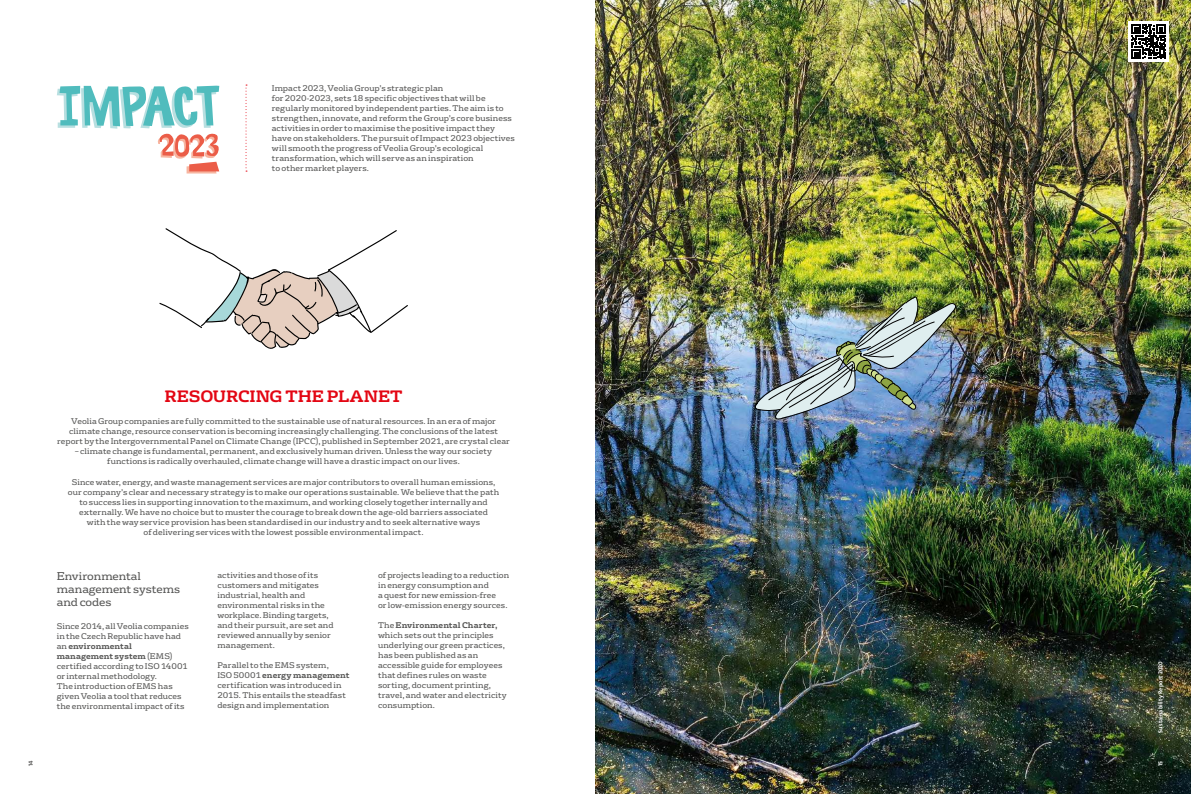
<style>
.page{position:relative;width:1191px;height:794px;background:#fff}
.page>*{position:absolute;margin:0;border:0;box-sizing:border-box;transform-origin:0 0}
.t1{font:700 16px "FS Rufus";letter-spacing:-.005em;color:#e30613}
.t2{font:11px/13.2px "FS Rufus";letter-spacing:-.005em;color:#575756}
.t3{font:8px/10px "FS Rufus";letter-spacing:.005em;color:#575756}
.t4{font:6px "The Sans Veolia W7 Bld";letter-spacing:.015em;color:#fff}
.t5{font:6px "The Sans Veolia W7 Bld";color:#575756}
.s1{font-weight:700}
</style>
<div class="page">
<img style="left:595px;top:0;width:596px;height:794px">
<svg style="left:57px;top:85px;width:163px;height:88px"></svg>
<svg style="left:245px;top:85px;width:2px;height:87px"></svg>
<div style="left:1128px;top:21px;width:41px;height:41px;background:#fff"></div>
<svg style="left:1131px;top:24px;width:34px;height:35px"></svg>
<img style="left:754px;top:296px;width:202px;height:124px">
<svg style="left:159px;top:228px;width:249px;height:121px"></svg>
<p class="t3" style="left:272px;top:83px;width:244px">Impact 2023, Veolia Group’s strategic plan<br>for 2020-2023, sets 18 specific objectives that will be regularly monitored by independent parties. The aim is to strengthen, innovate, and reform the Group’s core business activities in order to maximise the positive impact they have on stakeholders. The pursuit of Impact 2023 objectives will smooth the progress of Veolia Group’s ecological transformation, which will serve as an inspiration<br>to other market players.</p>
<p class="t5" style="left:27px;top:765px;width:7px;rotate:-90deg">14</p>
<h1 class="t1" style="left:164px;top:383px;width:240px">RESOURCING THE PLANET</h1>
<p class="t3" style="left:57px;top:415px;width:454px;text-align:center">Veolia Group companies are fully committed to the sustainable use of natural resources. In an era of major climate change, resource conservation is becoming increasingly challenging. The conclusions of the latest report by the Intergovernmental Panel on Climate Change (IPCC), published in September 2021, are crystal clear</p>
<p class="t3" style="left:75px;top:445px;width:418px;text-align:center">– climate change is fundamental, permanent, and exclusively human driven. Unless the way our society functions is radically overhauled, climate change will have a drastic impact on our lives.</p>
<p class="t3" style="left:68px;top:477px;width:433px;text-align:center">Since water, energy, and waste management services are major contributors to overall human emissions, our company’s clear and necessary strategy is to make our operations sustainable. We believe that the path to success lies in supporting innovation to the maximum, and working closely together internally and externally. We have no choice but to muster the courage to break down the age-old barriers associated<br>with the way service provision has been standardised in our industry and to seek alternative ways<br>of delivering services with the lowest possible environmental impact.</p>
<h2 class="t2" style="left:57px;top:569px;width:125px">Environmental management systems and codes</h2>
<p class="t3" style="left:57px;top:621px;width:133px">Since 2014, all Veolia companies in the Czech Republic have had an <span class="s1">environmental management system</span> (EMS) certified according to ISO 14001 or internal methodology.<br>The introduction of EMS has given Veolia a tool that reduces the environmental impact of its</p>
<p class="t3" style="left:217px;top:569px;width:118px">activities and those of its customers and mitigates industrial, health and environmental risks in the workplace. Binding targets, and their pursuit, are set and reviewed annually by senior management.</p>
<p class="t3" style="left:217px;top:659px;width:134px">Parallel to the EMS system,<br>ISO 50001 <span class="s1">energy management </span>certification was introduced in<br>2015. This entails the steadfast design and implementation</p>
<p class="t3" style="left:378px;top:569px;width:132px">of projects leading to a reduction in energy consumption and<br>a quest for new emission-free<br>or low-emission energy sources.</p>
<p class="t3" style="left:378px;top:619px;width:130px">The <span class="s1">Environmental Charter, </span>which sets out the principles underlying our green practices, has been published as an accessible guide for employees that defines rules on waste sorting, document printing, travel, and water and electricity consumption.</p>
<p class="t4" style="left:1156px;top:732px;width:73px;rotate:-90deg">Sustainability Report 2020</p>
<p class="t4" style="left:1156px;top:765px;width:6px;rotate:-90deg">15</p>
</div>
